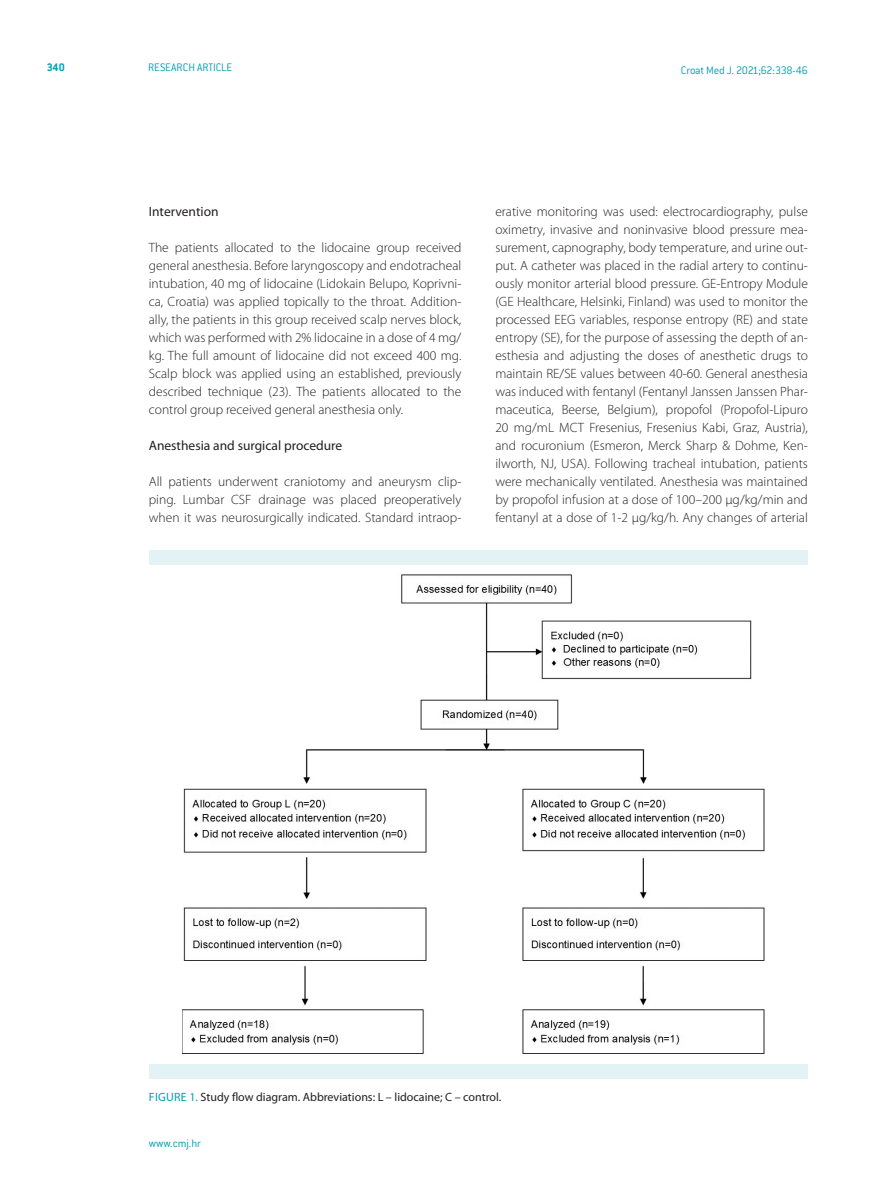
<style>
.page{position:relative;width:893px;height:1191px;background:#fff}
.page>*{position:absolute;margin:0;border:0;box-sizing:border-box;transform-origin:0 0}
.CMJ_-__body{font:300 13.5px/18px "Myriad Pro";color:#231f20;text-align:justify}
.CMJ_-_N3{font:13.5px "Myriad Pro";color:#231f20}
.CMJ_-_table_title_he{font:12px "Myriad Pro";color:#231f20}
.H_desni_-_ref{font:300 12px "ITC Conduit LTCE";letter-spacing:-.02em;color:#009fb4}
.H_lijevi_-_pubtype{font:300 12px "ITC Conduit LTCE";color:#009fb4}
.www_cmj_hr_na_master{font:300 12px "ITC Conduit LTCE";color:#009fb4}
.paginacija_lijevo{font:700 12px "ITC Conduit LTCE";color:#009fb4}
.s1{color:#009fb4}
</style>
<div class="page">
<img style="left:183px;top:574px;width:582px;height:480px">
<div style="left:149px;top:1064px;width:659px;height:15px;background:#e2f2f5"></div>
<div style="left:149px;top:550px;width:659px;height:14px;background:#e2f2f5"></div>
<p class="paginacija_lijevo" style="left:47px;top:60px;width:19px">340</p>
<p class="H_lijevi_-_pubtype" style="left:148px;top:61px;width:86px">RESEARCH ARTICLE</p>
<p class="H_desni_-_ref" style="left:681px;top:63px;width:128px">Croat Med J. 2021;62:338-46</p>
<p class="CMJ_-_N3" style="left:149px;top:203px;width:71px">Intervention</p>
<p class="CMJ_-__body" style="left:149px;top:238px;width:314px">The patients allocated to the lidocaine group received general anesthesia. Before laryngoscopy and endotracheal intubation, 40 mg of lidocaine (Lidokain Belupo, Koprivni&shy;ca, Croatia) was applied topically to the throat. Addition&shy;ally, the patients in this group received scalp nerves block, which was performed with 2% lidocaine in a dose of 4 mg/ kg. The full amount of lidocaine did not exceed 400 mg.<br>Scalp block was applied using an established, previously described technique (23). The patients allocated to the control group received general anesthesia only.</p>
<p class="CMJ_-_N3" style="left:149px;top:437px;width:195px">Anesthesia and surgical procedure</p>
<p class="CMJ_-__body" style="left:149px;top:472px;width:314px">All patients underwent craniotomy and aneurysm clip&shy;ping. Lumbar CSF drainage was placed preoperatively when it was neurosurgically indicated. Standard intraop-</p>
<p class="CMJ_-__body" style="left:495px;top:202px;width:314px">erative monitoring was used: electrocardiography, pulse oximetry, invasive and noninvasive blood pressure mea&shy;surement, capnography, body temperature, and urine out&shy;put. A catheter was placed in the radial artery to continu&shy;ously monitor arterial blood pressure. GE-Entropy Module (GE Healthcare, Helsinki, Finland) was used to monitor the processed EEG variables, response entropy (RE) and state entropy (SE), for the purpose of assessing the depth of an&shy;esthesia and adjusting the doses of anesthetic drugs to maintain RE/SE values between 40-60. General anesthesia was induced with fentanyl (Fentanyl Janssen Janssen Phar&shy;maceutica, Beerse, Belgium), propofol (Propofol-Lipuro 20 mg/mL MCT Fresenius, Fresenius Kabi, Graz, Austria), and rocuronium (Esmeron, Merck Sharp &amp; Dohme, Ken&shy;ilworth, NJ, USA). Following tracheal intubation, patients were mechanically ventilated. Anesthesia was maintained by propofol infusion at a dose of 100–200 µg/kg/min and fentanyl at a dose of 1-2 µg/kg/h. Any changes of arterial</p>
<p class="CMJ_-_table_title_he" style="left:149px;top:1089px;width:354px"><span class="s1">Fig ure 1.</span> Study flow diagram. Abbreviations: L – lidocaine; C – control.</p>
<p class="www_cmj_hr_na_master" style="left:149px;top:1136px;width:54px">www.cmj.hr</p>
</div>
